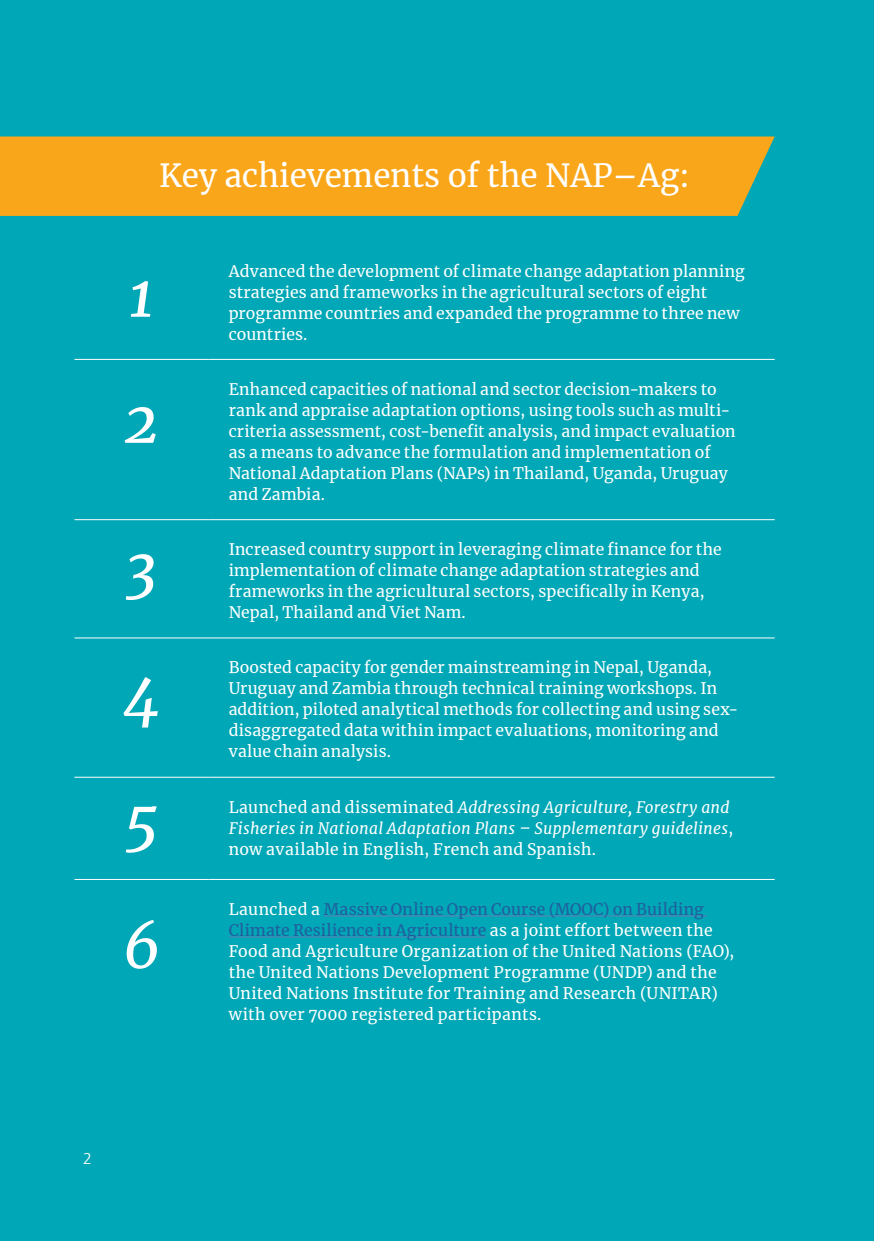
<style>
.page{position:relative;width:874px;height:1241px;background:#fff}
.page>*{position:absolute;margin:0;border:0;box-sizing:border-box;transform-origin:0 0}
.Left_column_-_elemen{font:italic 63px "Merriweather";color:#fff}
.t1{font:31.5px "Merriweather";color:#fff}
.bulleted_list_-_tabl{font:15.75px/21px "Merriweather";letter-spacing:.01em;color:#fff}
.bulleted_list_-_tabl-2{font:italic 15.75px/21px "Merriweather";letter-spacing:.015em;color:#fff}
.copy{font:300 15.75px "Frutiger LT Pro";color:#fff}
.s1{font-style:normal}
.s2{color:#215e9e}
</style>
<div class="page">
<div style="left:0;top:0;width:873px;height:1240px;background:#00a7b6"></div>
<div style="left:0;top:136px;width:774px;height:80px;background:#faa61a"></div>
<hr style="left:74px;top:359px;width:135px;height:1px;background:#fff">
<hr style="left:209px;top:359px;width:565px;height:1px;background:#fff">
<hr style="left:74px;top:519px;width:135px;height:1px;background:#fff">
<hr style="left:209px;top:519px;width:565px;height:1px;background:#fff">
<hr style="left:74px;top:637px;width:135px;height:1px;background:#fff">
<hr style="left:209px;top:637px;width:565px;height:1px;background:#fff">
<hr style="left:74px;top:776px;width:135px;height:1px;background:#fff">
<hr style="left:209px;top:776px;width:565px;height:1px;background:#fff">
<hr style="left:74px;top:878px;width:135px;height:1px;background:#fff">
<hr style="left:209px;top:878px;width:565px;height:1px;background:#fff">
<hr style="left:324px;top:915px;width:382px;height:1px;background:#627fb5">
<hr style="left:228px;top:936px;width:258px;height:1px;background:#627fb5">
<h1 class="t1" style="left:159px;top:154px;width:532px">Key achievements of the NAP–Ag:</h1>
<p class="Left_column_-_elemen" style="left:127px;top:255px;width:30px">1</p>
<p class="bulleted_list_-_tabl" style="left:228px;top:260px;width:517px">Advanced the development of climate change adaptation planning strategies and frameworks in the agricultural sectors of eight programme countries and expanded the programme to three new countries.</p>
<p class="Left_column_-_elemen" style="left:124px;top:381px;width:37px">2</p>
<p class="Left_column_-_elemen" style="left:125px;top:528px;width:35px">3</p>
<p class="Left_column_-_elemen" style="left:122px;top:654px;width:40px">4</p>
<p class="bulleted_list_-_tabl" style="left:228px;top:378px;width:508px">Enhanced capacities of national and sector decision-makers to rank and appraise adaptation options, using tools such as multi&shy;criteria assessment, cost-benefit analysis, and impact evaluation as a means to advance the formulation and implementation of National Adaptation Plans (NAPs) in Thailand, Uganda, Uruguay and Zambia.</p>
<p class="bulleted_list_-_tabl" style="left:228px;top:538px;width:494px">Increased country support in leveraging climate finance for the implementation of climate change adaptation strategies and frameworks in the agricultural sectors, specifically in Kenya, Nepal, Thailand and Viet Nam.</p>
<p class="bulleted_list_-_tabl" style="left:228px;top:656px;width:510px">Boosted capacity for gender mainstreaming in Nepal, Uganda, Uruguay and Zambia through technical training workshops. In addition, piloted analytical methods for collecting and using sex&shy;disaggregated data within impact evaluations, monitoring and value chain analysis.</p>
<p class="Left_column_-_elemen" style="left:124px;top:780px;width:36px">5</p>
<p class="bulleted_list_-_tabl-2" style="left:228px;top:796px;width:506px"><span class="s1">Launched and disseminated</span> Addressing Agriculture, Forestry and<br>Fisheries in National Adaptation Plans – Supplementary guidelines<span class="s1">, now available in English, French and Spanish.</span></p>
<p class="Left_column_-_elemen" style="left:122px;top:906px;width:40px">6</p>
<p class="bulleted_list_-_tabl" style="left:228px;top:898px;width:507px">Launched a <span class="s2">Massive Online Open Course (MOOC) on Building Climate Resilience in Agriculture</span> as a joint effort between the Food and Agriculture Organization of the United Nations (FAO), the United Nations Development Programme (UNDP) and the United Nations Institute for Training and Research (UNITAR) with over 7000 registered participants.</p>
<p class="copy" style="left:83px;top:1149px;width:10px">2</p>
</div>
